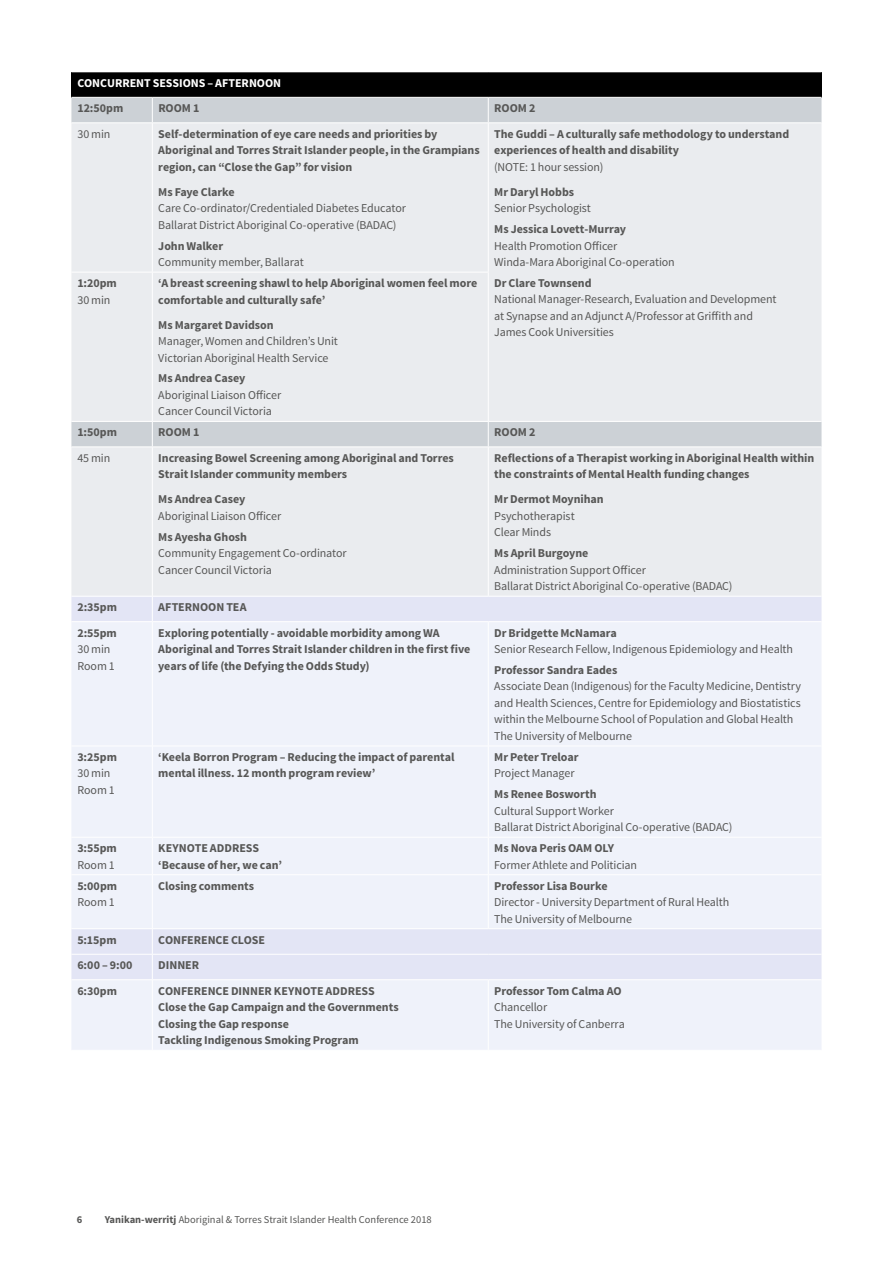
<style>
.page{position:relative;width:893px;height:1263px;background:#fff}
.page>*{position:absolute;margin:0;border:0;box-sizing:border-box;transform-origin:0 0}
.t1{font:700 12px/16.5px "Source Sans Pro";letter-spacing:-.005em;color:#575756}
.t2{font:12px/16.5px "Source Sans Pro";letter-spacing:-.01em;color:#575756}
.t3{font:700 12px "Source Sans Pro";letter-spacing:-.005em;color:#fff}
.t4{font:10.5px "Source Sans Pro";color:#575756}
.t5{font:700 10.5px "Source Sans Pro";color:#575756}
.s1{font-weight:700}
</style>
<div class="page">
<div style="left:71px;top:72px;width:750px;height:25px;background:#000"></div>
<div style="left:71px;top:98px;width:750px;height:24px;background:#ccd1d6"></div>
<div style="left:71px;top:123px;width:750px;height:473px;background:#eaecef"></div>
<div style="left:71px;top:597px;width:750px;height:24px;background:#e3e5f5"></div>
<svg style="left:71px;top:622px;width:750px;height:428px;fill:#eff2fa"></svg>
<svg style="left:152px;top:98px;width:1px;height:24px"></svg>
<svg style="left:488px;top:98px;width:1px;height:24px"></svg>
<hr style="left:152px;top:123px;width:1px;height:149px;background:#fff">
<hr style="left:488px;top:123px;width:1px;height:149px;background:#fff">
<hr style="left:71px;top:272px;width:81px;height:1px;background:#fff">
<hr style="left:152px;top:272px;width:337px;height:1px;background:#fff">
<hr style="left:152px;top:272px;width:1px;height:149px;background:#fff">
<hr style="left:488px;top:272px;width:1px;height:149px;background:#fff">
<hr style="left:71px;top:421px;width:81px;height:1px;background:#fff">
<hr style="left:152px;top:421px;width:336px;height:1px;background:#fff">
<svg style="left:152px;top:422px;width:1px;height:24px"></svg>
<hr style="left:488px;top:421px;width:333px;height:1px;background:#fff">
<svg style="left:488px;top:422px;width:1px;height:24px"></svg>
<hr style="left:71px;top:446px;width:81px;height:1px;background:#fff">
<hr style="left:152px;top:446px;width:336px;height:1px;background:#fff">
<hr style="left:152px;top:447px;width:1px;height:149px;background:#fff">
<hr style="left:488px;top:446px;width:333px;height:1px;background:#fff">
<hr style="left:488px;top:447px;width:1px;height:149px;background:#fff">
<svg style="left:152px;top:597px;width:1px;height:24px"></svg>
<hr style="left:152px;top:622px;width:1px;height:124px;background:#fff">
<hr style="left:488px;top:622px;width:1px;height:124px;background:#fff">
<hr style="left:71px;top:746px;width:81px;height:1px;background:#fff">
<hr style="left:152px;top:746px;width:336px;height:1px;background:#fff">
<hr style="left:152px;top:746px;width:1px;height:91px;background:#fff">
<hr style="left:488px;top:746px;width:333px;height:1px;background:#fff">
<hr style="left:488px;top:746px;width:1px;height:91px;background:#fff">
<hr style="left:71px;top:837px;width:81px;height:1px;background:#fff">
<hr style="left:152px;top:837px;width:336px;height:1px;background:#fff">
<hr style="left:152px;top:838px;width:1px;height:36px;background:#fff">
<hr style="left:488px;top:837px;width:333px;height:1px;background:#fff">
<hr style="left:488px;top:838px;width:1px;height:36px;background:#fff">
<hr style="left:71px;top:874px;width:81px;height:1px;background:#fff">
<hr style="left:152px;top:874px;width:336px;height:1px;background:#fff">
<hr style="left:152px;top:875px;width:1px;height:53px;background:#fff">
<hr style="left:488px;top:874px;width:333px;height:1px;background:#fff">
<hr style="left:488px;top:875px;width:1px;height:53px;background:#fff">
<hr style="left:71px;top:928px;width:81px;height:1px;background:#fff">
<hr style="left:152px;top:928px;width:336px;height:1px;background:#fff">
<hr style="left:488px;top:928px;width:333px;height:1px;background:#fff">
<hr style="left:71px;top:954px;width:81px;height:1px;background:#fff">
<hr style="left:152px;top:954px;width:336px;height:1px;background:#fff">
<svg style="left:152px;top:929px;width:1px;height:50px"></svg>
<hr style="left:488px;top:954px;width:333px;height:1px;background:#fff">
<hr style="left:71px;top:979px;width:81px;height:1px;background:#fff">
<hr style="left:152px;top:979px;width:336px;height:1px;background:#fff">
<hr style="left:152px;top:980px;width:1px;height:70px;background:#fff">
<hr style="left:488px;top:979px;width:333px;height:1px;background:#fff">
<hr style="left:488px;top:980px;width:1px;height:70px;background:#fff">
<p class="t3" style="left:77px;top:75px;width:205px">CONCURRENT SESSIONS – AFTERNOON</p>
<p class="t1" style="left:77px;top:101px;width:47px">12:50pm</p>
<p class="t1" style="left:158px;top:101px;width:43px">ROOM 1</p>
<p class="t1" style="left:494px;top:101px;width:43px">ROOM 2</p>
<p class="t2" style="left:77px;top:126px;width:34px">30 min</p>
<p class="t1" style="left:158px;top:126px;width:323px">Self-determination of eye care needs and priorities by<br>Aboriginal and Torres Strait Islander people, in the Grampians region, can “Close the Gap” for vision</p>
<p class="t1" style="left:158px;top:184px;width:78px">Ms Faye Clarke</p>
<p class="t2" style="left:158px;top:200px;width:249px">Care Co-ordinator/Credentialed Diabetes Educator<br>Ballarat District Aboriginal Co-operative (BADAC)</p>
<p class="t1" style="left:158px;top:238px;width:66px">John Walker</p>
<p class="t2" style="left:158px;top:254px;width:147px">Community member, Ballarat</p>
<p class="t1" style="left:494px;top:126px;width:297px">The Guddi – A culturally safe methodology to understand experiences of health and disability</p>
<p class="t2" style="left:494px;top:159px;width:111px">(NOTE: 1 hour session)</p>
<p class="t1" style="left:494px;top:184px;width:81px">Mr Daryl Hobbs</p>
<p class="t2" style="left:494px;top:200px;width:98px">Senior Psychologist</p>
<p class="t1" style="left:494px;top:221px;width:133px">Ms Jessica Lovett-Murray</p>
<p class="t2" style="left:494px;top:238px;width:182px">Health Promotion Officer<br>Winda-Mara Aboriginal Co-operation</p>
<p class="t1" style="left:494px;top:275px;width:99px">Dr Clare Townsend</p>
<p class="t2" style="left:494px;top:291px;width:284px">National Manager-Research, Evaluation and Development at Synapse and an Adjunct A/Professor at Griffith and<br>James Cook Universities</p>
<p class="t1" style="left:158px;top:275px;width:320px">‘A breast screening shawl to help Aboriginal women feel more comfortable and culturally safe’</p>
<p class="t1" style="left:158px;top:317px;width:117px">Ms Margaret Davidson</p>
<p class="t2" style="left:158px;top:333px;width:181px">Manager, Women and Children’s Unit<br>Victorian Aboriginal Health Service</p>
<p class="t1" style="left:158px;top:371px;width:88px">Ms Andrea Casey</p>
<p class="t2" style="left:158px;top:387px;width:124px">Aboriginal Liaison Officer<br>Cancer Council Victoria</p>
<p class="t1" style="left:77px;top:275px;width:41px">1:20pm</p>
<p class="t2" style="left:77px;top:292px;width:34px">30 min</p>
<p class="t1" style="left:77px;top:425px;width:41px">1:50pm</p>
<p class="t1" style="left:158px;top:425px;width:43px">ROOM 1</p>
<p class="t1" style="left:494px;top:425px;width:43px">ROOM 2</p>
<p class="t2" style="left:77px;top:450px;width:34px">45 min</p>
<p class="t1" style="left:158px;top:450px;width:297px">Increasing Bowel Screening among Aboriginal and Torres<br>Strait Islander community members</p>
<p class="t1" style="left:158px;top:492px;width:88px">Ms Andrea Casey</p>
<p class="t2" style="left:158px;top:508px;width:124px">Aboriginal Liaison Officer</p>
<p class="t1" style="left:158px;top:529px;width:90px">Ms Ayesha Ghosh</p>
<p class="t2" style="left:158px;top:545px;width:190px">Community Engagement Co-ordinator<br>Cancer Council Victoria</p>
<p class="t1" style="left:494px;top:450px;width:322px">Reflections of a Therapist working in Aboriginal Health within the constraints of Mental Health funding changes</p>
<p class="t1" style="left:494px;top:492px;width:111px">Mr Dermot Moynihan</p>
<p class="t2" style="left:494px;top:508px;width:82px">Psychotherapist<br>Clear Minds</p>
<p class="t1" style="left:494px;top:545px;width:96px">Ms April Burgoyne</p>
<p class="t2" style="left:494px;top:562px;width:240px">Administration Support Officer<br>Ballarat District Aboriginal Co-operative (BADAC)</p>
<p class="t1" style="left:77px;top:599px;width:41px">2:35pm</p>
<p class="t1" style="left:158px;top:599px;width:90px">AFTERNOON TEA</p>
<p class="t1" style="left:77px;top:625px;width:41px">2:55pm</p>
<p class="t2" style="left:77px;top:641px;width:39px">30 min<br>Room 1</p>
<p class="t1" style="left:158px;top:625px;width:313px">Exploring potentially - avoidable morbidity among WA<br>Aboriginal and Torres Strait Islander children in the first five years of life (the Defying the Odds Study)</p>
<p class="t1" style="left:494px;top:625px;width:124px">Dr Bridgette McNamara</p>
<p class="t2" style="left:494px;top:641px;width:300px">Senior Research Fellow, Indigenous Epidemiology and Health</p>
<p class="t1" style="left:494px;top:662px;width:125px">Professor Sandra Eades</p>
<p class="t2" style="left:494px;top:678px;width:308px">Associate Dean (Indigenous) for the Faculty Medicine, Dentistry and Health Sciences, Centre for Epidemiology and Biostatistics within the Melbourne School of Population and Global Health The University of Melbourne</p>
<p class="t1" style="left:77px;top:749px;width:41px">3:25pm</p>
<p class="t2" style="left:77px;top:765px;width:39px">30 min<br>Room 1</p>
<p class="t1" style="left:158px;top:749px;width:298px">‘Keela Borron Program – Reducing the impact of parental mental illness. 12 month program review’</p>
<p class="t1" style="left:494px;top:749px;width:86px">Mr Peter Treloar</p>
<p class="t2" style="left:494px;top:765px;width:82px">Project Manager</p>
<p class="t1" style="left:494px;top:786px;width:104px">Ms Renee Bosworth</p>
<p class="t2" style="left:494px;top:803px;width:240px">Cultural Support Worker<br>Ballarat District Aboriginal Co-operative (BADAC)</p>
<p class="t1" style="left:77px;top:840px;width:41px">3:55pm</p>
<p class="t2" style="left:77px;top:857px;width:39px">Room 1</p>
<p class="t1" style="left:158px;top:840px;width:125px">KEYNOTE ADDRESS ‘Because of her, we can’</p>
<p class="t1" style="left:494px;top:840px;width:121px">Ms Nova Peris OAM OLY</p>
<p class="t2" style="left:494px;top:857px;width:144px">Former Athlete and Politician</p>
<p class="t1" style="left:77px;top:878px;width:41px">5:00pm</p>
<p class="t2" style="left:77px;top:894px;width:39px">Room 1</p>
<p class="t1" style="left:158px;top:878px;width:97px">Closing comments</p>
<p class="t1" style="left:494px;top:878px;width:115px">Professor Lisa Bourke</p>
<p class="t2" style="left:494px;top:894px;width:236px">Director - University Department of Rural Health<br>The University of Melbourne</p>
<p class="t1" style="left:77px;top:932px;width:41px">5:15pm</p>
<p class="t1" style="left:158px;top:932px;width:108px">CONFERENCE CLOSE</p>
<p class="t1" style="left:77px;top:957px;width:57px">6:00 – 9:00</p>
<p class="t1" style="left:158px;top:957px;width:42px">DINNER</p>
<p class="t1" style="left:77px;top:983px;width:41px">6:30pm</p>
<p class="t1" style="left:158px;top:983px;width:242px">CONFERENCE DINNER KEYNOTE ADDRESS Close the Gap Campaign and the Governments Closing the Gap response<br>Tackling Indigenous Smoking Program</p>
<p class="t1" style="left:494px;top:983px;width:129px">Professor Tom Calma AO</p>
<p class="t2" style="left:494px;top:999px;width:132px">Chancellor<br>The University of Canberra</p>
<p class="t5" style="left:77px;top:1213px;width:7px">6</p>
<p class="t4" style="left:105px;top:1213px;width:328px"><span class="s1">Yanikan-werritj</span> Aboriginal &amp; Torres Strait Islander Health Conference 2018</p>
</div>
